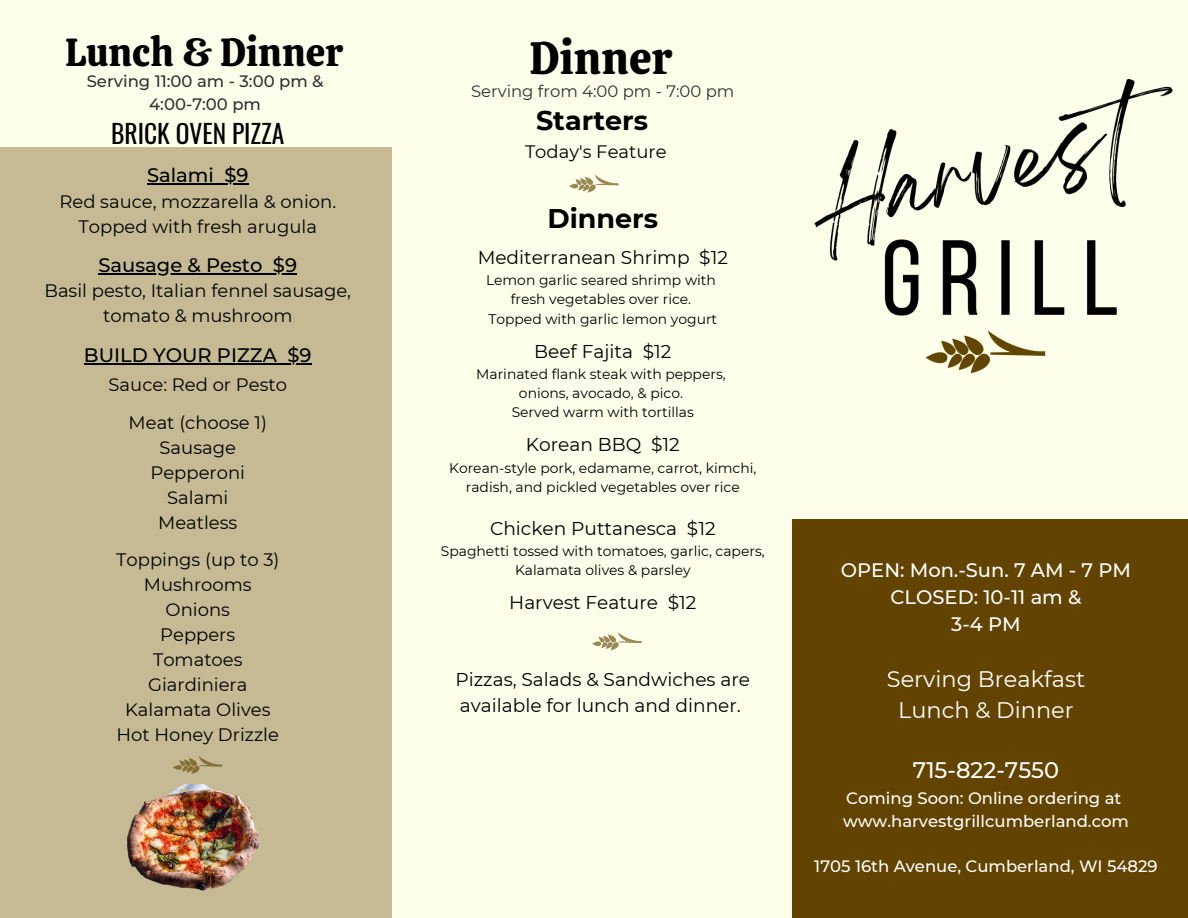
<style>
.page{position:relative;width:1188px;height:918px;background:#feffea}
.page>*{position:absolute;margin:0;border:0;box-sizing:border-box;transform-origin:0 0}
.t1{font:45.15px "Calistoga";color:#000}
.t2{font:39px "Calistoga";color:#000}
.t3{font:700 27px "Montserrat";color:#000}
.t4{font:25.5px "Oswald";color:#000}
.t5{font:22.5px/30.3px "Montserrat";color:#fff;text-align:center}
.t6{font:500 22.5px "Montserrat";color:#fff}
.t7{font:500 19.5px/27px "Montserrat";color:#fff;text-align:center}
.t8{font:500 19.5px "Montserrat";color:#000}
.t9{font:18.6px/25.7px "Montserrat";color:#000}
.t10{font:18px/25px "Montserrat";color:#000;text-align:center}
.t11{font:500 16.5px/22.5px "Montserrat";color:#fff}
.t12{font:500 16.5px/22.5px "Montserrat";color:#303030;text-align:center}
.t13{font:16.5px "Montserrat";color:#303030}
.t14{font:13.95px/19.2px "Montserrat";color:#000;text-align:center}
</style>
<div class="page">
<img style="left:814px;top:79px;width:359px;height:295px">
<div style="left:792px;top:519px;width:396px;height:399px;background:#624400"></div>
<div style="left:0;top:148px;width:392px;height:770px;background:#c5ba94"></div>
<svg style="left:592px;top:632px;width:50px;height:18px"></svg>
<svg style="left:569px;top:175px;width:49px;height:18px"></svg>
<svg style="left:173px;top:756px;width:49px;height:18px"></svg>
<img style="left:127px;top:784px;width:133px;height:107px">
<hr style="left:147px;top:183px;width:67px;height:2px;background:#000">
<svg style="left:214px;top:183px;width:10px;height:2px"></svg>
<hr style="left:224px;top:183px;width:25px;height:2px;background:#000">
<hr style="left:99px;top:273px;width:163px;height:2px;background:#000">
<svg style="left:262px;top:273px;width:11px;height:2px"></svg>
<hr style="left:273px;top:273px;width:24px;height:2px;background:#000">
<hr style="left:84px;top:363px;width:193px;height:2px;background:#000">
<svg style="left:277px;top:363px;width:10px;height:2px"></svg>
<hr style="left:287px;top:363px;width:25px;height:2px;background:#000">
<h2 class="t2" style="left:65px;top:27px;width:279px">Lunch &amp; Dinner</h2>
<p class="t12" style="left:87px;top:70px;width:238px">Serving 11:00 am - 3:00 pm &amp;<br>4:00-7:00 pm</p>
<h3 class="t4" style="left:111px;top:113px;width:175px">BRICK OVEN PIZZA</h3>
<h3 class="t8" style="left:147px;top:163px;width:103px">Salami $9</h3>
<p class="t10" style="left:59px;top:189px;width:278px">Red sauce, mozzarella &amp; onion.<br>Topped with fresh arugula</p>
<h3 class="t8" style="left:99px;top:253px;width:200px">Sausage &amp; Pesto $9</h3>
<p class="t10" style="left:44px;top:279px;width:308px">Basil pesto, Italian fennel sausage, tomato &amp; mushroom</p>
<h3 class="t8" style="left:84px;top:343px;width:229px">BUILD YOUR PIZZA $9</h3>
<p class="t10" style="left:109px;top:366px;width:180px;line-height:37.5px">Sauce: Red or Pesto<br>Meat (choose 1)</p>
<p class="t10" style="left:151px;top:435px;width:96px">Sausage<br>Pepperoni<br>Salami<br>Meatless</p>
<p class="t10" style="left:116px;top:547px;width:165px">Toppings (up to 3)<br>Mushrooms<br>Onions<br>Peppers<br>Tomatoes<br>Giardiniera<br>Kalamata Olives<br>Hot Honey Drizzle</p>
<h1 class="t1" style="left:530px;top:29px;width:144px">Dinner</h1>
<h3 class="t3" style="left:536px;top:104px;width:113px">Starters</h3>
<p class="t10" style="left:525px;top:139px;width:143px">Today's Feature</p>
<p class="t13" style="left:471px;top:81px;width:265px">Serving from 4:00 pm - 7:00 pm</p>
<h3 class="t3" style="left:547px;top:202px;width:112px">Dinners</h3>
<h3 class="t9" style="left:478px;top:245px;width:252px">Mediterranean Shrimp $12</h3>
<p class="t14" style="left:486px;top:271px;width:233px">Lemon garlic seared shrimp with fresh vegetables over rice.<br>Topped with garlic lemon yogurt</p>
<h3 class="t9" style="left:534px;top:338px;width:139px">Beef Fajita $12</h3>
<p class="t14" style="left:476px;top:364px;width:251px">Marinated flank steak with peppers, onions, avocado, &amp; pico.<br>Served warm with tortillas</p>
<h3 class="t9" style="left:526px;top:432px;width:155px">Korean BBQ $12</h3>
<p class="t14" style="left:449px;top:458px;width:309px">Korean-style pork, edamame, carrot, kimchi, radish, and pickled vegetables over rice</p>
<h3 class="t9" style="left:490px;top:515px;width:227px">Chicken Puttanesca $12</h3>
<p class="t14" style="left:441px;top:541px;width:325px">Spaghetti tossed with tomatoes, garlic, capers,<br>Kalamata olives &amp; parsley</p>
<h3 class="t9" style="left:509px;top:590px;width:189px">Harvest Feature $12</h3>
<h3 class="t9" style="left:455px;top:667px;width:296px">Pizzas, Salads &amp; Sandwiches are available for lunch and dinner.</h3>
<h3 class="t7" style="left:841px;top:556px;width:292px">OPEN: Mon.-Sun. 7 AM - 7 PM<br>CLOSED: 10-11 am &amp;<br>3-4 PM</h3>
<h3 class="t5" style="left:887px;top:664px;width:200px">Serving Breakfast<br>Lunch &amp; Dinner</h3>
<h3 class="t6" style="left:913px;top:757px;width:148px">715-822-7550</h3>
<p class="t11" style="left:843px;top:787px;width:287px">Coming Soon: Online ordering at www.harvestgrillcumberland.com</p>
<p class="t11" style="left:814px;top:855px;width:345px">1705 16th Avenue, Cumberland, WI 54829</p>
</div>
